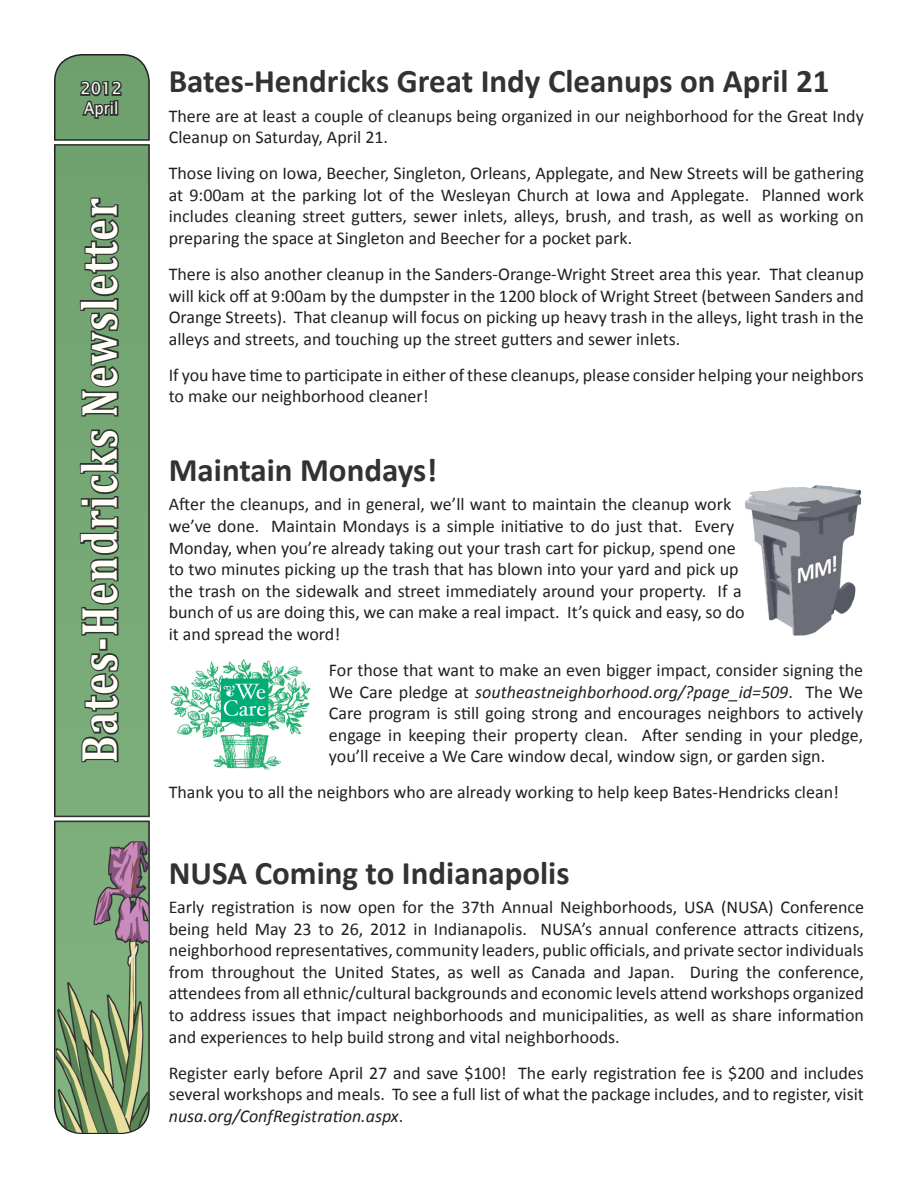
<style>
.page{position:relative;width:918px;height:1188px;background:#fff}
.page>*{position:absolute;margin:0;border:0;box-sizing:border-box;transform-origin:0 0}
.t1{font:700 51px "Cambria";letter-spacing:.04em;color:#fffff7;scale:.8 1}
.t2{font:700 33px "Calibri";color:#323232}
.t3{font:18px/21.6px "Calibri";color:#231f20;text-align:justify}
.t4{font:16.5px "Lucida Sans Unicode";color:#fffff7;scale:.9 1}
.t5{font:16.5px "Lucida Sans Unicode";color:#fffff7}
.s1{font-style:italic}
</style>
<div class="page">
<div style="left:55px;top:55px;width:94px;height:1062px;background:#75a775"></div>
<div style="left:54px;top:54px;width:96px;height:1080px;border:2px solid #231f20;border-radius:27px"></div>
<hr style="left:52px;top:141px;width:99px;height:3px;background:#fff">
<hr style="left:55px;top:139px;width:94px;height:2px;background:#323232">
<hr style="left:55px;top:144px;width:94px;height:2px;background:#323232">
<svg style="left:54px;top:817px;width:96px;height:4px"></svg>
<hr style="left:55px;top:816px;width:94px;height:1px;background:#323232">
<hr style="left:55px;top:821px;width:94px;height:1px;background:#323232">
<img style="left:56px;top:841px;width:92px;height:292px">
<svg style="left:80px;top:651px;width:41px;height:113px;background:#5b785b"></svg>
<div style="left:99px;top:638px;width:8px;height:13px;border:3px solid #323232"></div>
<svg style="left:78px;top:427px;width:43px;height:210px;background:#5b7a5b"></svg>
<svg style="left:78px;top:196px;width:44px;height:222px;background:#5a795a"></svg>
<svg style="left:79px;top:78px;width:45px;height:43px;background:#547054"></svg>
<div style="left:114px;top:100px;width:4px;height:16px;border:3px solid #323232"></div>
<img style="left:745px;top:485px;width:117px;height:151px">
<img style="left:170px;top:659px;width:141px;height:111px">
<p class="t5" style="left:80px;top:76px;width:43px">2012</p>
<p class="t4" style="left:84px;top:95px;width:40px">April</p>
<p class="t1" style="left:64px;top:763px;width:707px;rotate:-90deg">Bates-Hendricks Newsletter</p>
<p class="t2" style="left:169px;top:60px;width:662px">Bates-Hendricks Great Indy Cleanups on April 21</p>
<p class="t3" style="left:169px;top:105px;width:697px">There are at least a couple of cleanups being organized in our neighborhood for the Great Indy<br>Cleanup on Saturday, April 21.</p>
<p class="t3" style="left:169px;top:162px;width:697px">Those living on Iowa, Beecher, Singleton, Orleans, Applegate, and New Streets will be gathering at 9:00am at the parking lot of the Wesleyan Church at Iowa and Applegate. Planned work includes cleaning street gutters, sewer inlets, alleys, brush, and trash, as well as working on preparing the space at Singleton and Beecher for a pocket park.</p>
<p class="t3" style="left:169px;top:263px;width:697px">There is also another cleanup in the Sanders-Orange-Wright Street area this year. That cleanup will kick off at 9:00am by the dumpster in the 1200 block of Wright Street (between Sanders and Orange Streets). That cleanup will focus on picking up heavy trash in the alleys, light trash in the alleys and streets, and touching up the street gutters and sewer inlets.</p>
<p class="t3" style="left:169px;top:364px;width:697px">If you have time to participate in either of these cleanups, please consider helping your neighbors to make our neighborhood cleaner!</p>
<p class="t2" style="left:169px;top:449px;width:270px">Maintain Mondays!</p>
<p class="t3" style="left:169px;top:494px;width:577px;text-align:left">After the cleanups, and in general, we’ll want to maintain the cleanup work we’ve done. Maintain Mondays is a simple initiative to do just that. Every Monday, when you’re already taking out your trash cart for pickup, spend one to two minutes picking up the trash that has blown into your yard and pick up the trash on the sidewalk and street immediately around your property. If a bunch of us are doing this, we can make a real impact. It’s quick and easy, so do it and spread the word!</p>
<p class="t3" style="left:329px;top:659px;width:536px">For those that want to make an even bigger impact, consider signing the We Care pledge at <span class="s1">southeastneighborhood.org/?page_id=509</span>. The We Care program is still going strong and encourages neighbors to actively engage in keeping their property clean. After sending in your pledge, you’ll receive a We Care window decal, window sign, or garden sign.</p>
<p class="t3" style="left:169px;top:782px;width:672px">Thank you to all the neighbors who are already working to help keep Bates-Hendricks clean!</p>
<p class="t2" style="left:169px;top:852px;width:402px">NUSA Coming to Indianapolis</p>
<p class="t3" style="left:169px;top:896px;width:697px">Early registration is now open for the 37th Annual Neighborhoods, USA (NUSA) Conference being held May 23 to 26, 2012 in Indianapolis. NUSA’s annual conference attracts citizens, neighborhood representatives, community leaders, public officials, and private sector individuals from throughout the United States, as well as Canada and Japan. During the conference, attendees from all ethnic/cultural backgrounds and economic levels attend workshops organized to address issues that impact neighborhoods and municipalities, as well as share information and experiences to help build strong and vital neighborhoods.</p>
<p class="t3" style="left:169px;top:1062px;width:697px">Register early before April 27 and save $100! The early registration fee is $200 and includes several workshops and meals. To see a full list of what the package includes, and to register, visit <span class="s1">nusa.org/ConfRegistration.aspx</span>.</p>
</div>
